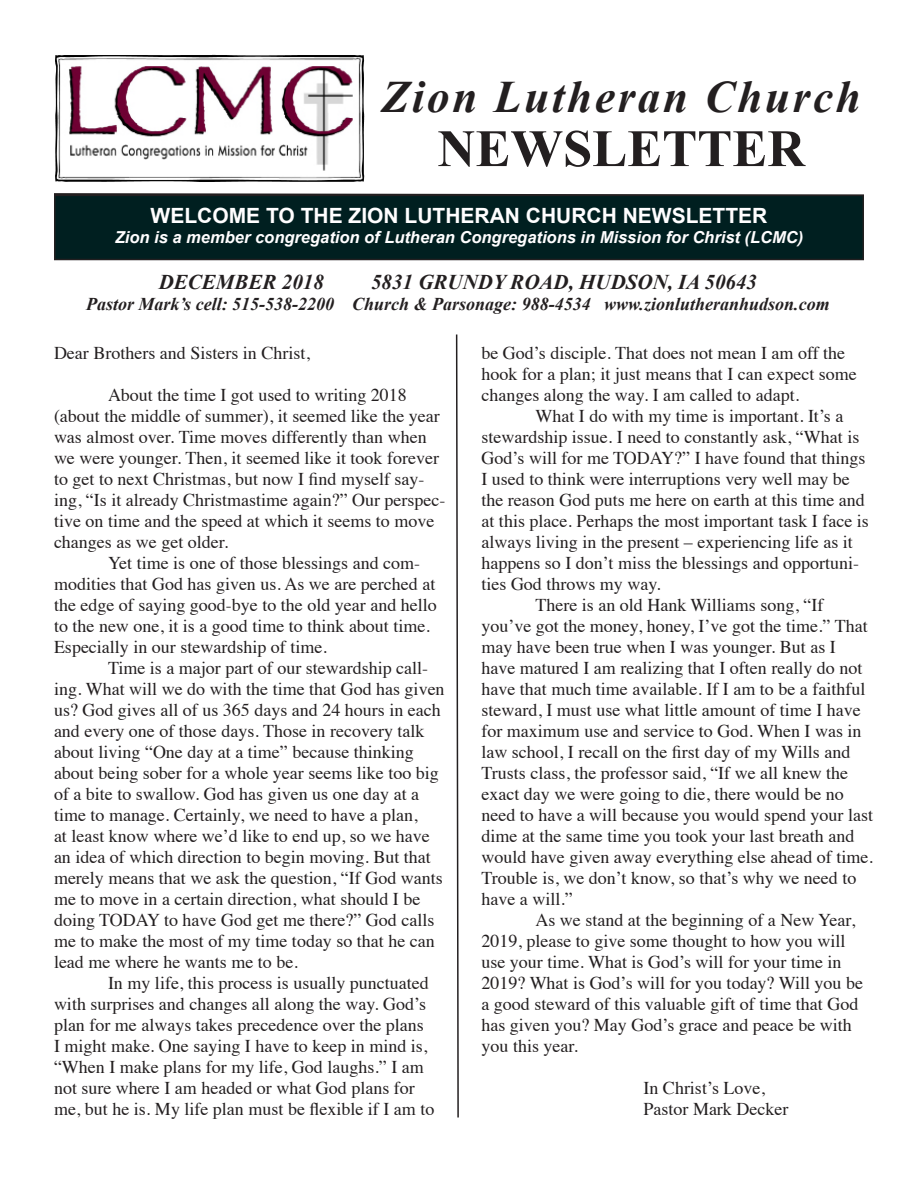
<style>
.page{position:relative;width:918px;height:1188px;background:#fff}
.page>*{position:absolute;margin:0;border:0;box-sizing:border-box;transform-origin:0 0}
.t1{font:700 52.5px "Times New Roman";color:#231f20}
.t2{font:italic 700 45px "Times New Roman";letter-spacing:.06em;color:#231f20}
.t3{font:italic 700 21px "Times New Roman";color:#231f20}
.t4{font:700 21px "Arial";color:#fffeff}
.t5{font:18px/21px "Times";color:#231f20}
.t6{font:italic 700 18px "Times New Roman";color:#231f20}
.t7{font:italic 700 16.5px "Arial";color:#fffeff}
</style>
<div class="page">
<svg style="left:54px;top:193px;width:810px;height:2px"></svg>
<div style="left:55px;top:195px;width:808px;height:65px;background:#001f20"></div>
<div style="left:54px;top:195px;width:810px;height:65px;border:2px solid #231f20"></div>
<img style="left:55px;top:54px;width:309px;height:128px">
<svg style="left:455px;top:334px;width:4px;height:784px"></svg>
<p class="t2" style="left:382px;top:66px;width:480px">Zion Lutheran Church</p>
<p class="t1" style="left:438px;top:112px;width:369px">NEWSLETTER</p>
<p class="t4" style="left:151px;top:202px;width:618px">WELCOME TO THE ZION LUTHERAN CHURCH NEWSLETTER</p>
<p class="t7" style="left:115px;top:227px;width:690px">Zion is a member congregation of Lutheran Congregations in Mission for Christ (LCMC)</p>
<p class="t3" style="left:159px;top:267px;width:167px">DECEMBER 2018</p>
<p class="t3" style="left:371px;top:267px;width:388px">5831 GRUNDY ROAD, HUDSON, IA 50643</p>
<p class="t6" style="left:86px;top:292px;width:745px">Pastor Mark’s cell: 515-538-2200 Church &amp; Parsonage: 988-4534 www.zionlutheranhudson.com</p>
<p class="t5" style="left:54px;top:340px;width:257px">Dear Brothers and Sisters in Christ,</p>
<p class="t5" style="left:54px;top:382px;width:393px;text-indent:54px">About the time I got used to writing 2018 (about the middle of summer), it seemed like the year was almost over. Time moves differently than when we were younger. Then, it seemed like it took forever to get to next Christmas, but now I find myself say&shy;ing, “Is it already Christmastime again?” Our perspec&shy;tive on time and the speed at which it seems to move changes as we get older.</p>
<p class="t5" style="left:54px;top:550px;width:384px;text-indent:54px">Yet time is one of those blessings and com&shy;modities that God has given us. As we are perched at the edge of saying good-bye to the old year and hello to the new one, it is a good time to think about time.<br>Especially in our stewardship of time.</p>
<p class="t5" style="left:54px;top:655px;width:392px;text-indent:54px">Time is a major part of our stewardship call&shy;ing. What will we do with the time that God has given us? God gives all of us 365 days and 24 hours in each and every one of those days. Those in recovery talk about living “One day at a time” because thinking about being sober for a whole year seems like too big of a bite to swallow. God has given us one day at a time to manage. Certainly, we need to have a plan,<br>at least know where we’d like to end up, so we have an idea of which direction to begin moving. But that merely means that we ask the question, “If God wants me to move in a certain direction, what should I be doing TODAY to have God get me there?” God calls me to make the most of my time today so that he can lead me where he wants me to be.</p>
<p class="t5" style="left:54px;top:970px;width:382px;text-indent:54px">In my life, this process is usually punctuated with surprises and changes all along the way. God’s plan for me always takes precedence over the plans<br>I might make. One saying I have to keep in mind is, “When I make plans for my life, God laughs.” I am not sure where I am headed or what God plans for me, but he is. My life plan must be flexible if I am to</p>
<p class="t5" style="left:482px;top:340px;width:377px">be God’s disciple. That does not mean I am off the hook for a plan; it just means that I can expect some changes along the way. I am called to adapt.</p>
<p class="t5" style="left:482px;top:403px;width:389px;text-indent:54px">What I do with my time is important. It’s a stewardship issue. I need to constantly ask, “What is God’s will for me TODAY?” I have found that things I used to think were interruptions very well may be the reason God puts me here on earth at this time and at this place. Perhaps the most important task I face is always living in the present – experiencing life as it happens so I don’t miss the blessings and opportuni&shy;ties God throws my way.</p>
<p class="t5" style="left:482px;top:592px;width:393px;text-indent:54px">There is an old Hank Williams song, “If you’ve got the money, honey, I’ve got the time.” That may have been true when I was younger. But as I have matured I am realizing that I often really do not have that much time available. If I am to be a faithful steward, I must use what little amount of time I have for maximum use and service to God. When I was in law school, I recall on the first day of my Wills and Trusts class, the professor said, “If we all knew the exact day we were going to die, there would be no need to have a will because you would spend your last dime at the same time you took your last breath and would have given away everything else ahead of time.<br>Trouble is, we don’t know, so that’s why we need to have a will.”</p>
<p class="t5" style="left:482px;top:907px;width:383px;text-indent:54px">As we stand at the beginning of a New Year, 2019, please to give some thought to how you will use your time. What is God’s will for your time in 2019? What is God’s will for you today? Will you be a good steward of this valuable gift of time that God has given you? May God’s grace and peace be with you this year.</p>
<p class="t5" style="left:644px;top:1075px;width:123px">In Christ’s Love,</p>
<p class="t5" style="left:644px;top:1096px;width:146px">Pastor Mark Decker</p>
</div>
